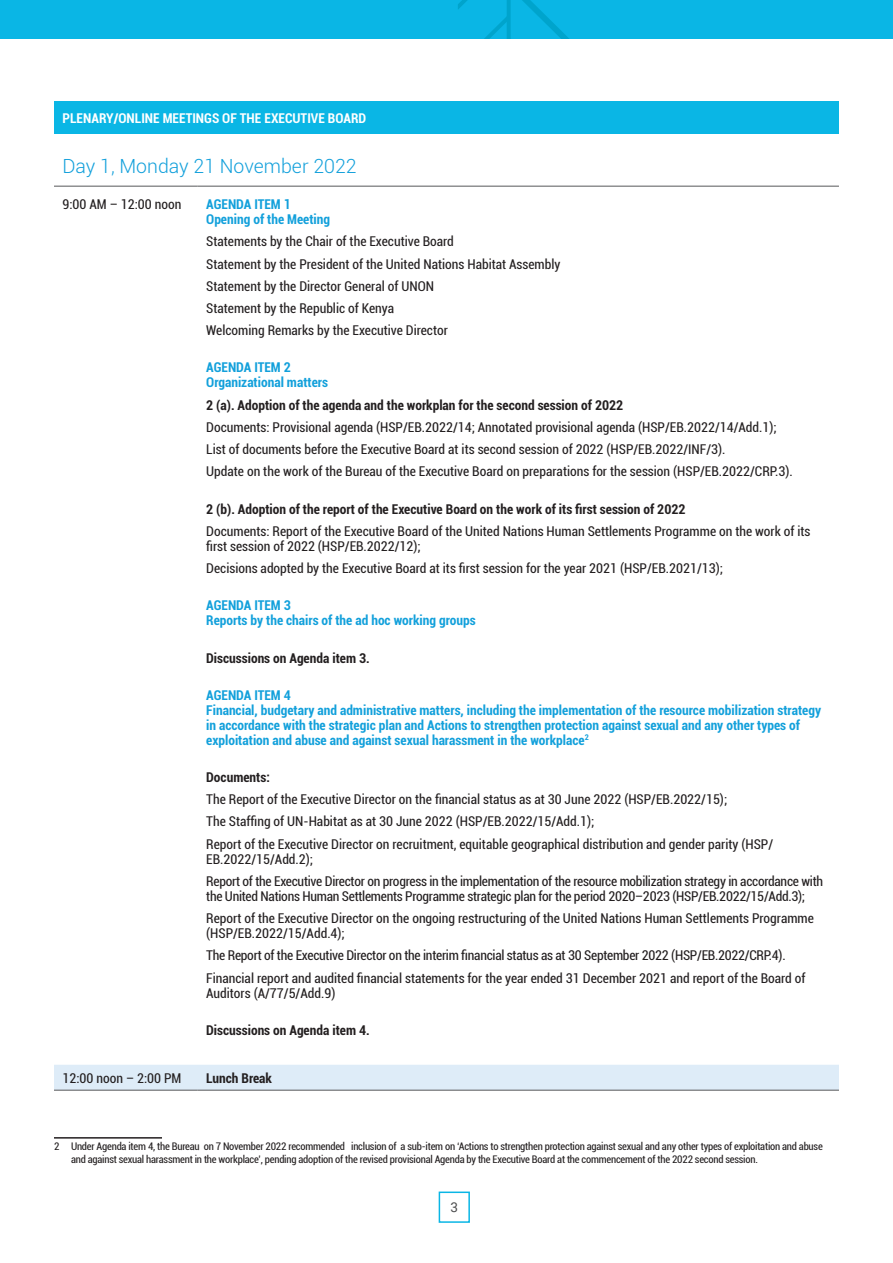
<style>
.page{position:relative;width:893px;height:1263px;background:#fff}
.page>*{position:absolute;margin:0;border:0;box-sizing:border-box;transform-origin:0 0}
.Table_1_Inside{font:300 19.5px "Roboto";color:#12a0db}
.Table_1_Inside-2{font:condensed 13.5px/15px "Roboto";color:#231f20}
.Table_1_Inside-3{font:700 condensed 13.5px/15px "Roboto";color:#12a0db}
.Table_1_Inside-4{font:condensed 13.5px/15px "Roboto";letter-spacing:-.02em;color:#231f20}
.Table_1_Inside-5{font:700 condensed 13.5px "Roboto";color:#231f20}
.Table_1_H1{font:700 condensed 13.5px "Roboto";color:#fff}
.Table_1_H2{font:700 condensed 13.5px "Roboto";color:#231f20}
.t1{font:13.5px "Roboto";color:#4b4c4d}
.Footnote_1{font:condensed 10.5px/12.6px "Roboto";letter-spacing:-.02em;color:#231f20}
</style>
<div class="page">
<div style="left:439px;top:1191px;width:31px;height:32px;border:2px solid #0ab6e5"></div>
<div style="left:0;top:0;width:890px;height:38px;background:#0ab6e5"></div>
<svg style="left:458px;top:0;width:110px;height:38px"></svg>
<div style="left:54px;top:101px;width:785px;height:33px;background:#0ab6e5"></div>
<div style="left:54px;top:1065px;width:785px;height:25px;background:#deecf8"></div>
<hr style="left:54px;top:186px;width:144px;height:1px;background:#57585a">
<hr style="left:198px;top:186px;width:641px;height:1px;background:#57585a">
<hr style="left:54px;top:1090px;width:144px;height:1px;background:#57585a">
<hr style="left:198px;top:1090px;width:641px;height:1px;background:#57585a">
<hr style="left:54px;top:1137px;width:108px;height:1px;background:#231f20">
<p class="Table_1_H1" style="left:63px;top:108px;width:305px">PLENARY/ONLINE MEETINGS OF THE EXECUTIVE BOARD</p>
<p class="Table_1_Inside" style="left:63px;top:153px;width:296px">Day 1, Monday 21 November 2022</p>
<p class="Table_1_Inside-2" style="left:63px;top:196px;width:120px">9:00 AM – 12:00 noon</p>
<p class="Table_1_Inside-3" style="left:206px;top:196px;width:125px">AGENDA ITEM 1<br>Opening of the Meeting</p>
<p class="Table_1_Inside-2" style="left:206px;top:233px;width:249px">Statements by the Chair of the Executive Board</p>
<p class="Table_1_Inside-2" style="left:206px;top:256px;width:356px">Statement by the President of the United Nations Habitat Assembly</p>
<p class="Table_1_Inside-2" style="left:206px;top:278px;width:229px">Statement by the Director General of UNON</p>
<p class="Table_1_Inside-2" style="left:206px;top:300px;width:189px">Statement by the Republic of Kenya</p>
<p class="Table_1_Inside-2" style="left:206px;top:322px;width:243px">Welcoming Remarks by the Executive Director</p>
<p class="Table_1_Inside-3" style="left:206px;top:360px;width:123px">AGENDA ITEM 2<br>Organizational matters</p>
<p class="Table_1_Inside-5" style="left:206px;top:395px;width:419px">2 (a). Adoption of the agenda and the workplan for the second session of 2022</p>
<p class="Table_1_Inside-2" style="left:206px;top:419px;width:572px">Documents: Provisional agenda (HSP/EB.2022/14; Annotated provisional agenda (HSP/EB.2022/14/Add.1);</p>
<p class="Table_1_Inside-2" style="left:206px;top:441px;width:521px">List of documents before the Executive Board at its second session of 2022 (HSP/EB.2022/INF/3).</p>
<p class="Table_1_Inside-2" style="left:206px;top:464px;width:588px">Update on the work of the Bureau of the Executive Board on preparations for the session (HSP/EB.2022/CRP.3).</p>
<p class="Table_1_Inside-5" style="left:206px;top:499px;width:481px">2 (b). Adoption of the report of the Executive Board on the work of its first session of 2022</p>
<p class="Table_1_Inside-2" style="left:206px;top:523px;width:606px">Documents: Report of the Executive Board of the United Nations Human Settlements Programme on the work of its first session of 2022 (HSP/EB.2022/12);</p>
<p class="Table_1_Inside-2" style="left:206px;top:560px;width:518px">Decisions adopted by the Executive Board at its first session for the year 2021 (HSP/EB.2021/13);</p>
<p class="Table_1_Inside-3" style="left:206px;top:597px;width:271px">AGENDA ITEM 3<br>Reports by the chairs of the ad hoc working groups</p>
<p class="Table_1_Inside-5" style="left:206px;top:648px;width:165px">Discussions on Agenda item 3.</p>
<p class="Table_1_Inside-3" style="left:206px;top:687px;width:616px">AGENDA ITEM 4<br>Financial, budgetary and administrative matters, including the implementation of the resource mobilization strategy in accordance with the strategic plan and Actions to strengthen protection against sexual and any other types of exploitation and abuse and against sexual harassment in the workplace<sup>2</sup></p>
<p class="Table_1_Inside-5" style="left:206px;top:768px;width:65px">Documents:</p>
<p class="Table_1_Inside-2" style="left:206px;top:791px;width:522px">The Report of the Executive Director on the financial status as at 30 June 2022 (HSP/EB.2022/15);</p>
<p class="Table_1_Inside-2" style="left:206px;top:814px;width:390px">The Staffing of UN-Habitat as at 30 June 2022 (HSP/EB.2022/15/Add.1);</p>
<p class="Table_1_Inside-2" style="left:206px;top:836px;width:568px">Report of the Executive Director on recruitment, equitable geographical distribution and gender parity (HSP/<br>EB.2022/15/Add.2);</p>
<p class="Table_1_Inside-4" style="left:206px;top:873px;width:618px">Report of the Executive Director on progress in the implementation of the resource mobilization strategy in accordance with the United Nations Human Settlements Programme strategic plan for the period 2020–2023 (HSP/EB.2022/15/Add.3);</p>
<p class="Table_1_Inside-2" style="left:206px;top:910px;width:609px">Report of the Executive Director on the ongoing restructuring of the United Nations Human Settlements Programme (HSP/EB.2022/15/Add.4);</p>
<p class="Table_1_Inside-4" style="left:206px;top:948px;width:581px">The Report of the Executive Director on the interim financial status as at 30 September 2022 (HSP/EB.2022/CRP.4).</p>
<p class="Table_1_Inside-2" style="left:206px;top:970px;width:601px">Financial report and audited financial statements for the year ended 31 December 2021 and report of the Board of<br>Auditors (A/77/5/Add.9)</p>
<p class="Table_1_Inside-5" style="left:206px;top:1020px;width:165px">Discussions on Agenda item 4.</p>
<p class="Table_1_Inside-2" style="left:63px;top:1070px;width:120px">12:00 noon – 2:00 PM</p>
<p class="Table_1_H2" style="left:206px;top:1068px;width:67px">Lunch Break</p>
<p class="Footnote_1" style="left:71px;top:1140px;width:753px;text-indent:-17px">2 Under Agenda item 4, the Bureau on 7 November 2022 recommended inclusion of a sub-item on ‘Actions to strengthen protection against sexual and any other types of exploitation and abuse and against sexual harassment in the workplace’, pending adoption of the revised provisional Agenda by the Executive Board at the commencement of the 2022 second session.</p>
<p class="t1" style="left:450px;top:1198px;width:9px">3</p>
</div>
